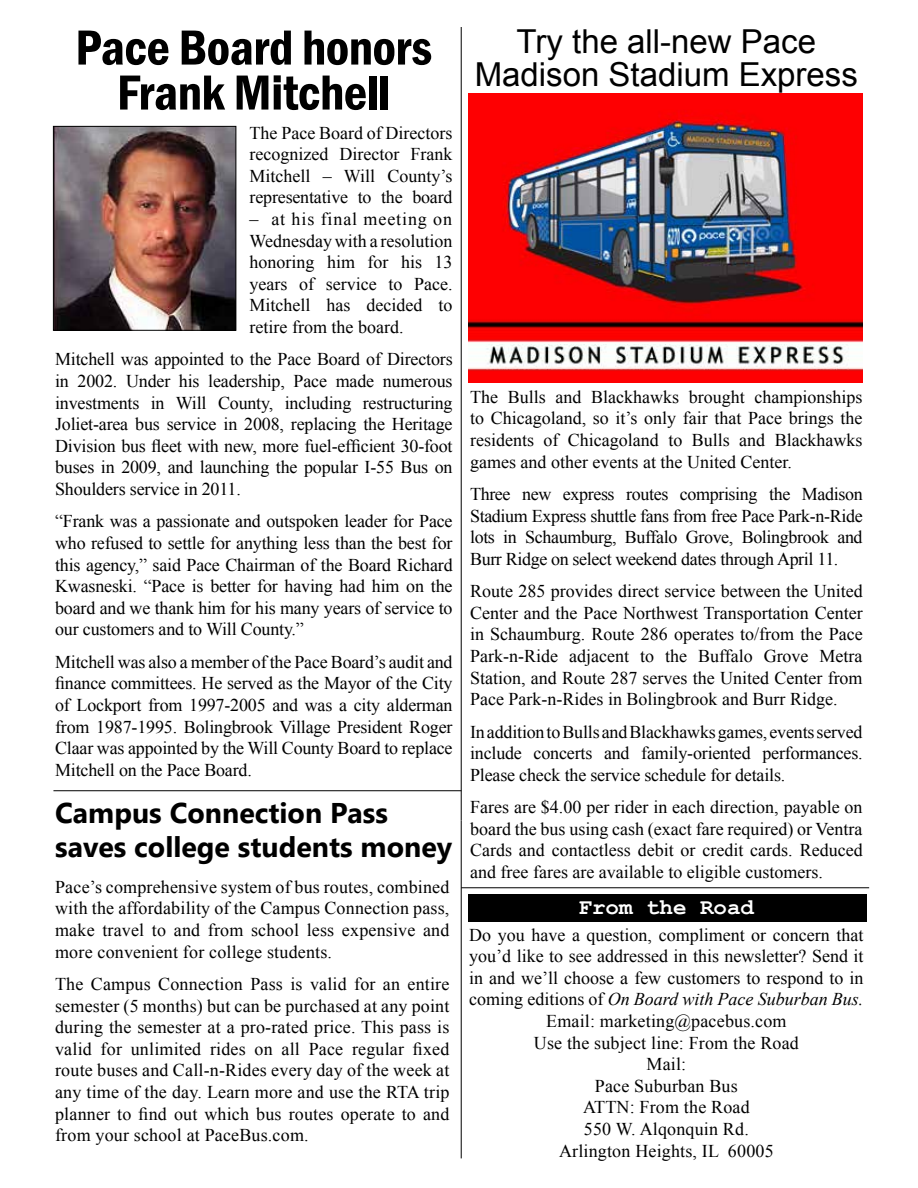
<style>
.page{position:relative;width:918px;height:1188px;background:#fff}
.page>*{position:absolute;margin:0;border:0;box-sizing:border-box;transform-origin:0 0}
.t1{font:600 condensed 51px/45px "Franklin Gothic";letter-spacing:-.01em;color:#000;text-align:center}
.t2{font:33px/33px "Arial";color:#000;text-align:center}
.t3{font:700 28.5px/34.2px "Gadugi";color:#000}
.t4{font:700 22.5px "Courier New";color:#fff}
.t5{font:18px/21.6px "Times New Roman";color:#000;text-align:justify}
.s1{font-style:italic}
</style>
<div class="page">
<div style="left:468px;top:894px;width:398px;height:28px;background:#000"></div>
<hr style="left:461px;top:821px;width:1px;height:337px;background:#000">
<hr style="left:53px;top:790px;width:408px;height:1px;background:#000">
<img style="left:55px;top:128px;width:179px;height:200px">
<div style="left:53px;top:126px;width:183px;height:204px;border:1px solid #000"></div>
<hr style="left:461px;top:27px;width:1px;height:794px;background:#000">
<img style="left:469px;top:94px;width:394px;height:289px">
<hr style="left:461px;top:888px;width:408px;height:1px;background:#000">
<h1 class="t1" style="left:75px;top:24px;width:358px">Pace Board honors<br>Frank Mitchell</h1>
<h2 class="t2" style="left:475px;top:25px;width:385px">Try the all-new Pace<br>Madison Stadium Express</h2>
<p class="t5" style="left:250px;top:122px;width:205px">The Pace Board of Directors recognized Director Frank Mitchell – Will County’s representative to the board</p>
<p class="t5" style="left:250px;top:208px;width:204px">– at his final meeting on Wednesday with a resolution honoring him for his 13 years of service to Pace.<br>Mitchell has decided to retire from the board.</p>
<p class="t5" style="left:55px;top:348px;width:399px">Mitchell was appointed to the Pace Board of Directors in 2002. Under his leadership, Pace made numerous investments in Will County, including restructuring Joliet-area bus service in 2008, replacing the Heritage Division bus fleet with new, more fuel-efficient 30-foot buses in 2009, and launching the popular I-55 Bus on Shoulders service in 2011.</p>
<p class="t5" style="left:55px;top:510px;width:399px">“Frank was a passionate and outspoken leader for Pace who refused to settle for anything less than the best for this agency,” said Pace Chairman of the Board Richard Kwasneski. “Pace is better for having had him on the board and we thank him for his many years of service to our customers and to Will County.”</p>
<p class="t5" style="left:55px;top:651px;width:399px">Mitchell was also a member of the Pace Board’s audit and finance committees. He served as the Mayor of the City of Lockport from 1997-2005 and was a city alderman from 1987-1995. Bolingbrook Village President Roger Claar was appointed by the Will County Board to replace Mitchell on the Pace Board.</p>
<h3 class="t3" style="left:55px;top:796px;width:398px">Campus Connection Pass saves college students money</h3>
<p class="t5" style="left:55px;top:876px;width:396px">Pace’s comprehensive system of bus routes, combined with the affordability of the Campus Connection pass, make travel to and from school less expensive and more convenient for college students.</p>
<p class="t5" style="left:55px;top:973px;width:396px">The Campus Connection Pass is valid for an entire semester (5 months) but can be purchased at any point during the semester at a pro-rated price. This pass is valid for unlimited rides on all Pace regular fixed route buses and Call-n-Rides every day of the week at any time of the day. Learn more and use the RTA trip planner to find out which bus routes operate to and from your school at PaceBus.com.</p>
<p class="t5" style="left:470px;top:386px;width:394px">The Bulls and Blackhawks brought championships to Chicagoland, so it’s only fair that Pace brings the residents of Chicagoland to Bulls and Blackhawks games and other events at the United Center.</p>
<p class="t5" style="left:470px;top:483px;width:394px">Three new express routes comprising the Madison Stadium Express shuttle fans from free Pace Park-n-Ride lots in Schaumburg, Buffalo Grove, Bolingbrook and Burr Ridge on select weekend dates through April 11.</p>
<p class="t5" style="left:470px;top:580px;width:394px">Route 285 provides direct service between the United Center and the Pace Northwest Transportation Center in Schaumburg. Route 286 operates to/from the Pace Park-n-Ride adjacent to the Buffalo Grove Metra Station, and Route 287 serves the United Center from Pace Park-n-Rides in Bolingbrook and Burr Ridge.</p>
<p class="t5" style="left:470px;top:720px;width:394px">In addition to Bulls and Blackhawks games, events served include concerts and family-oriented performances.<br>Please check the service schedule for details.</p>
<p class="t5" style="left:470px;top:796px;width:394px">Fares are $4.00 per rider in each direction, payable on board the bus using cash (exact fare required) or Ventra Cards and contactless debit or credit cards. Reduced and free fares are available to eligible customers.</p>
<p class="t4" style="left:579px;top:893px;width:177px">From the Road</p>
<p class="t5" style="left:469px;top:923px;width:396px;text-align:center">Do you have a question, compliment or concern that you’d like to see addressed in this newsletter? Send it in and we’ll choose a few customers to respond to in coming editions of <span class="s1">On Board with Pace Suburban Bus.<br></span>Email: marketing@pacebus.com<br>Use the subject line: From the Road<br>Mail:<br>Pace Suburban Bus<br>ATTN: From the Road<br>550 W. Alqonquin Rd.<br>Arlington Heights, IL 60005</p>
</div>
